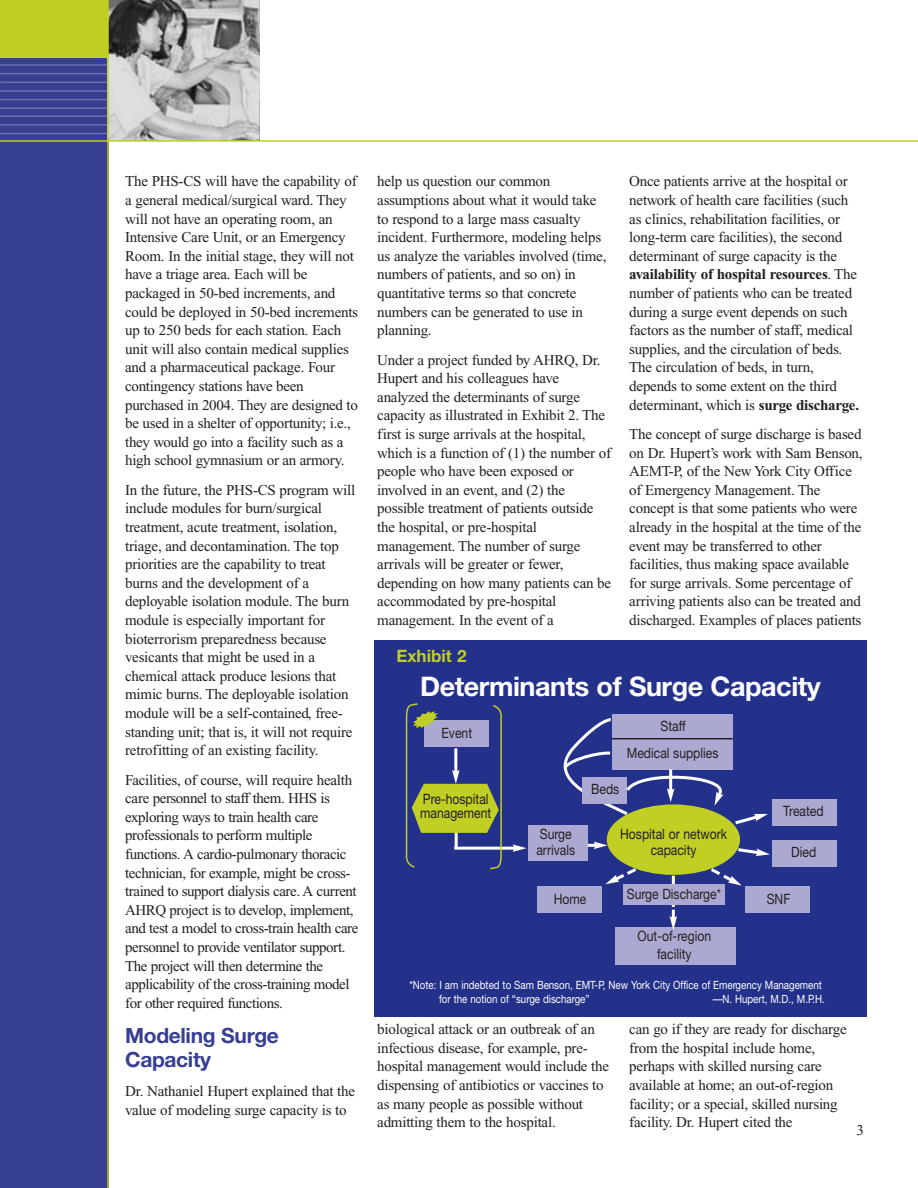
<style>
.page{position:relative;width:918px;height:1188px;background:#fff}
.page>*{position:absolute;margin:0;border:0;box-sizing:border-box;transform-origin:0 0}
.t1{font:700 27px "Helvetica Neue";letter-spacing:-.015em;color:#fff}
.t2{font:700 21px/24px "Helvetica Neue";letter-spacing:-.015em;color:#373f93}
.t3{font:700 17.1px "Helvetica Neue";color:#c1ce23}
.t4{font:15px/18.6px "Times New Roman";letter-spacing:-.015em;color:#231f20}
.t5{font:14.25px/15.6px "Helvetica Neue";color:#231f20;text-align:center;scale:.85 1}
.t6{font:11.4px/14.2px "Helvetica Neue";color:#fff;scale:.85 1}
.s1{font-weight:700}
</style>
<div class="page">
<div style="left:0;top:0;width:108px;height:1188px;background:#373f93"></div>
<hr style="left:0;top:64px;width:108px;height:2px;background:#6f6eaf">
<hr style="left:0;top:73px;width:108px;height:1px;background:#6f6eaf">
<hr style="left:0;top:82px;width:108px;height:1px;background:#6f6eaf">
<hr style="left:0;top:90px;width:108px;height:2px;background:#6f6eaf">
<hr style="left:0;top:99px;width:108px;height:1px;background:#6f6eaf">
<hr style="left:0;top:107px;width:108px;height:2px;background:#6f6eaf">
<hr style="left:0;top:115px;width:108px;height:2px;background:#6f6eaf">
<hr style="left:0;top:124px;width:108px;height:2px;background:#6f6eaf">
<hr style="left:0;top:133px;width:108px;height:1px;background:#6f6eaf">
<img style="left:109px;top:0;width:150px;height:140px">
<div style="left:0;top:0;width:108px;height:57px;background:#c1ce23"></div>
<div style="left:375px;top:640px;width:492px;height:377px;background:#24318b"></div>
<div style="left:607px;top:804px;width:133px;height:71px;background:#c1ce23;border-radius:50%"></div>
<div style="left:615px;top:927px;width:120px;height:38px;background:#aba9d1"></div>
<div style="left:745px;top:886px;width:65px;height:27px;background:#aba9d1"></div>
<div style="left:538px;top:886px;width:64px;height:27px;background:#aba9d1"></div>
<div style="left:528px;top:825px;width:60px;height:36px;background:#aba9d1"></div>
<div style="left:772px;top:840px;width:65px;height:27px;background:#aba9d1"></div>
<div style="left:772px;top:799px;width:65px;height:27px;background:#aba9d1"></div>
<svg style="left:670px;top:876px;width:7px;height:54px"></svg>
<hr style="left:454px;top:847px;width:61px;height:3px;background:#fff">
<svg style="left:513px;top:844px;width:14px;height:8px"></svg>
<svg style="left:588px;top:842px;width:20px;height:7px"></svg>
<svg style="left:606px;top:865px;width:34px;height:19px"></svg>
<svg style="left:707px;top:865px;width:35px;height:21px"></svg>
<svg style="left:735px;top:846px;width:35px;height:10px"></svg>
<div style="left:623px;top:884px;width:101px;height:21px;background:#aba9d1"></div>
<svg style="left:563px;top:715px;width:205px;height:112px"></svg>
<svg style="left:405px;top:703px;width:98px;height:167px"></svg>
<hr style="left:0;top:140px;width:918px;height:2px;background:#c1ce23">
<hr style="left:107px;top:0;width:2px;height:1188px;background:#c1ce23">
<p class="t4" style="left:125px;top:174px;width:234px">The PHS-CS will have the capability of a general medical/surgical ward. They will not have an operating room, an Intensive Care Unit, or an Emergency Room. In the initial stage, they will not have a triage area. Each will be packaged in 50-bed increments, and could be deployed in 50-bed increments up to 250 beds for each station. Each unit will also contain medical supplies and a pharmaceutical package. Four contingency stations have been purchased in 2004. They are designed to be used in a shelter of opportunity; i.e., they would go into a facility such as a high school gymnasium or an armory.</p>
<p class="t4" style="left:125px;top:482px;width:232px">In the future, the PHS-CS program will include modules for burn/surgical treatment, acute treatment, isolation, triage, and decontamination. The top priorities are the capability to treat burns and the development of a deployable isolation module. The burn module is especially important for bioterrorism preparedness because vesicants that might be used in a chemical attack produce lesions that mimic burns. The deployable isolation module will be a self-contained, free&shy;standing unit; that is, it will not require retrofitting of an existing facility.</p>
<p class="t4" style="left:125px;top:772px;width:235px">Facilities, of course, will require health care personnel to staff them. HHS is exploring ways to train health care professionals to perform multiple functions. A cardio-pulmonary thoracic technician, for example, might be cross&shy;trained to support dialysis care. A current AHRQ project is to develop, implement, and test a model to cross-train health care personnel to provide ventilator support.<br>The project will then determine the applicability of the cross-training model for other required functions.</p>
<h2 class="t2" style="left:125px;top:1025px;width:155px">Modeling Surge<br>Capacity</h2>
<p class="t4" style="left:125px;top:1083px;width:231px">Dr. Nathaniel Hupert explained that the value of modeling surge capacity is to</p>
<p class="t4" style="left:377px;top:174px;width:231px">help us question our common assumptions about what it would take to respond to a large mass casualty incident. Furthermore, modeling helps us analyze the variables involved (time, numbers of patients, and so on) in quantitative terms so that concrete numbers can be generated to use in planning.</p>
<p class="t4" style="left:377px;top:352px;width:235px">Under a project funded by AHRQ, Dr.<br>Hupert and his colleagues have analyzed the determinants of surge capacity as illustrated in Exhibit 2. The first is surge arrivals at the hospital, which is a function of (1) the number of people who have been exposed or involved in an event, and (2) the possible treatment of patients outside the hospital, or pre-hospital management. The number of surge arrivals will be greater or fewer, depending on how many patients can be accommodated by pre-hospital management. In the event of a</p>
<p class="t3" style="left:396px;top:650px;width:72px">Exhibit 2</p>
<p class="t4" style="left:629px;top:174px;width:232px">Once patients arrive at the hospital or network of health care facilities (such as clinics, rehabilitation facilities, or long-term care facilities), the second determinant of surge capacity is the <span class="s1">availability of hospital resources</span>. The number of patients who can be treated during a surge event depends on such factors as the number of staff, medical supplies, and the circulation of beds.<br>The circulation of beds, in turn, depends to some extent on the third determinant, which is <span class="s1">surge discharge.</span></p>
<p class="t4" style="left:629px;top:426px;width:235px">The concept of surge discharge is based on Dr. Hupert’s work with Sam Benson, AEMT-P, of the New York City Office of Emergency Management. The concept is that some patients who were already in the hospital at the time of the event may be transferred to other facilities, thus making space available for surge arrivals. Some percentage of arriving patients also can be treated and discharged. Examples of places patients</p>
<h1 class="t1" style="left:420px;top:676px;width:402px">Determinants of Surge Capacity</h1>
<p class="t5" style="left:442px;top:726px;width:37px">Event</p>
<p class="t5" style="left:420px;top:793px;width:85px;line-height:14.2px;text-align:left">Pre-hospital management</p>
<p class="t5" style="left:627px;top:713px;width:109px;line-height:27.2px">Staff<br>Medical supplies</p>
<p class="t5" style="left:591px;top:783px;width:35px">Beds</p>
<p class="t5" style="left:536px;top:828px;width:47px;text-align:left">Surge arrivals</p>
<p class="t5" style="left:554px;top:892px;width:40px">Home</p>
<p class="t5" style="left:620px;top:828px;width:127px">Hospital or network capacity</p>
<p class="t5" style="left:627px;top:888px;width:112px">Surge Discharge*</p>
<p class="t5" style="left:638px;top:929px;width:88px;line-height:17.9px">Out-of-region facility</p>
<p class="t5" style="left:783px;top:804px;width:49px">Treated</p>
<p class="t5" style="left:791px;top:846px;width:31px">Died</p>
<p class="t5" style="left:767px;top:892px;width:29px">SNF</p>
<p class="t6" style="left:439px;top:979px;width:452px;text-indent:-30px">*Note: I am indebted to Sam Benson, EMT-P, New York City Office of Emergency Management for the notion of “surge discharge”</p>
<p class="t6" style="left:713px;top:993px;width:134px">—N. Hupert, M.D., M.P.H.</p>
<p class="t4" style="left:377px;top:1021px;width:233px">biological attack or an outbreak of an infectious disease, for example, pre&shy;hospital management would include the dispensing of antibiotics or vaccines to as many people as possible without admitting them to the hospital.</p>
<p class="t4" style="left:629px;top:1021px;width:219px">can go if they are ready for discharge from the hospital include home, perhaps with skilled nursing care available at home; an out-of-region facility; or a special, skilled nursing facility. Dr. Hupert cited the</p>
<p class="t4" style="left:856px;top:1122px;width:9px">3</p>
</div>
